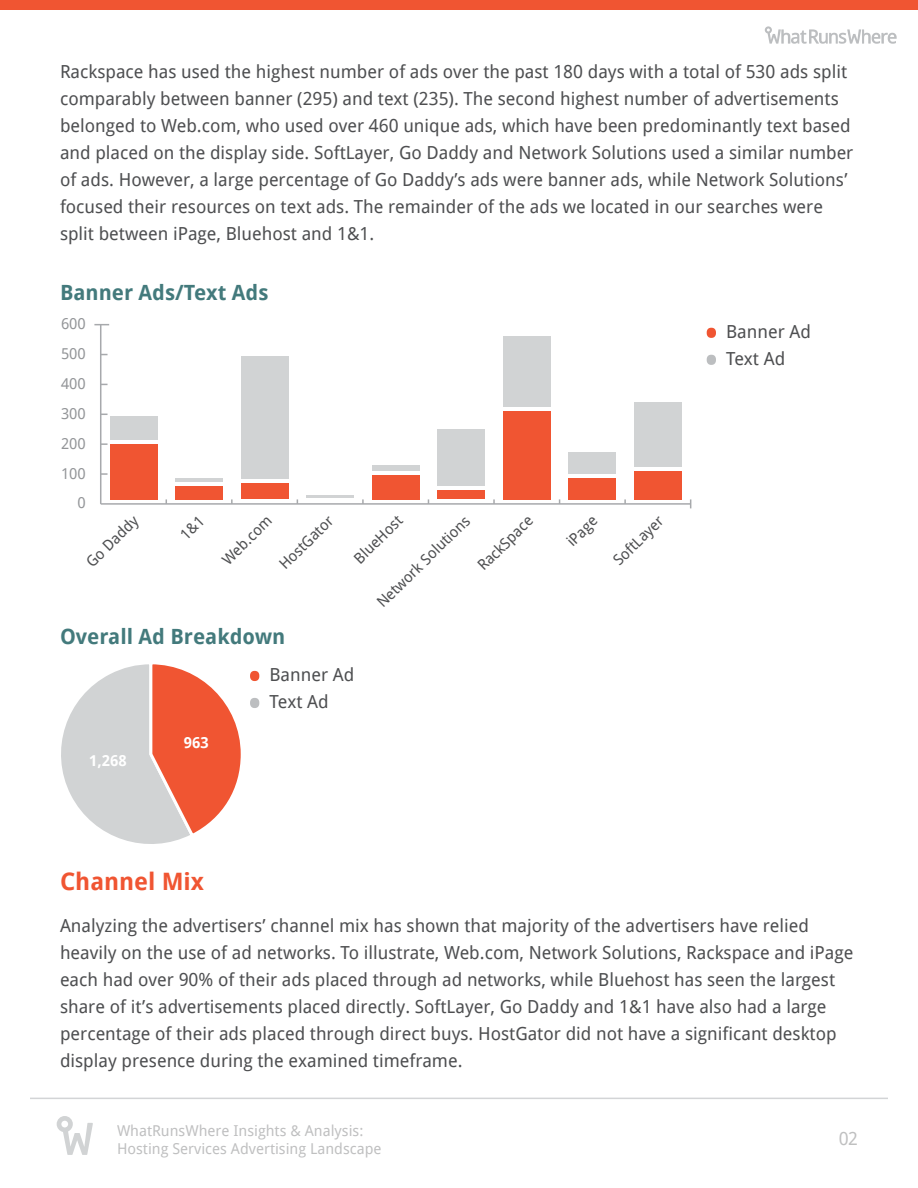
<style>
.page{position:relative;width:918px;height:1188px;background:#fff}
.page>*{position:absolute;margin:0;border:0;box-sizing:border-box;transform-origin:0 0}
.t1{font:75px "Droid Sans";color:#f05532}
.t2{font:75px "Droid Sans";color:#bcbec0}
.t3{font:700 24px "Droid Sans";color:#f05532}
.t4{font:700 21px "Droid Sans";color:#437a7c}
.t5{font:18px/27px "Droid Sans";color:#4e4f51}
.t6{font:18px "Droid Sans";color:rgb(78 79 81/.6)}
.t7{font:15px "Droid Sans";color:#4e4f51}
.t8{font:15px/18px "Droid Sans";color:rgb(78 79 81/.6)}
.t9{font:15px "Droid Sans";color:#939598}
.t10{font:700 15px "Droid Sans";color:#fff}
</style>
<div class="page">
<hr style="left:30px;top:1098px;width:858px;height:1px;background:#d3d4d6">
<hr style="left:101px;top:503px;width:590px;height:2px;background:#a7a9ac">
<hr style="left:100px;top:325px;width:1px;height:179px;background:#a7a9ac">
<svg style="left:101px;top:473px;width:7px;height:2px"></svg>
<svg style="left:101px;top:443px;width:7px;height:2px"></svg>
<svg style="left:94px;top:324px;width:15px;height:1px"></svg>
<div style="left:110px;top:416px;width:47px;height:23px;background:#d1d3d4"></div>
<hr style="left:175px;top:478px;width:48px;height:3px;background:#d1d3d4">
<div style="left:241px;top:357px;width:47px;height:122px;background:#d1d3d4"></div>
<hr style="left:307px;top:495px;width:47px;height:3px;background:#d1d3d4">
<div style="left:372px;top:465px;width:47px;height:5px;background:#d1d3d4"></div>
<div style="left:438px;top:430px;width:47px;height:56px;background:#d1d3d4"></div>
<div style="left:503px;top:336px;width:47px;height:70px;background:#d1d3d4"></div>
<div style="left:569px;top:452px;width:47px;height:22px;background:#d1d3d4"></div>
<div style="left:634px;top:402px;width:48px;height:65px;background:#d1d3d4"></div>
<div style="left:110px;top:444px;width:47px;height:55px;background:#f05532"></div>
<div style="left:175px;top:486px;width:48px;height:13px;background:#f05532"></div>
<div style="left:241px;top:484px;width:47px;height:15px;background:#f05532"></div>
<div style="left:372px;top:475px;width:47px;height:24px;background:#f05532"></div>
<div style="left:438px;top:490px;width:47px;height:9px;background:#f05532"></div>
<div style="left:503px;top:411px;width:47px;height:88px;background:#f05532"></div>
<div style="left:569px;top:478px;width:47px;height:21px;background:#f05532"></div>
<div style="left:634px;top:471px;width:48px;height:28px;background:#f05532"></div>
<svg style="left:61px;top:664px;width:180px;height:180px"></svg>
<svg style="left:57px;top:1116px;width:36px;height:39px"></svg>
<div style="left:0;top:0;width:918px;height:10px;background:#f05532"></div>
<svg style="left:765px;top:26px;width:132px;height:18px"></svg>
<p class="t5" style="left:60px;top:58px;width:795px">Rackspace has used the highest number of ads over the past 180 days with a total of 530 ads split comparably between banner (295) and text (235). The second highest number of advertisements belonged to Web.com, who used over 460 unique ads, which have been predominantly text based and placed on the display side. SoftLayer, Go Daddy and Network Solutions used a similar number of ads. However, a large percentage of Go Daddy’s ads were banner ads, while Network Solutions’ focused their resources on text ads. The remainder of the ads we located in our searches were split between iPage, Bluehost and 1&amp;1.</p>
<p class="t4" style="left:60px;top:280px;width:210px">Banner Ads/Text Ads</p>
<h1 class="t1" style="left:701px;top:289px;width:22px">·</h1>
<p class="t5" style="left:726px;top:319px;width:86px">Banner Ad</p>
<h1 class="t2" style="left:701px;top:316px;width:22px">·</h1>
<p class="t5" style="left:726px;top:346px;width:61px">Text Ad</p>
<p class="t9" style="left:61px;top:315px;width:26px">600</p>
<p class="t9" style="left:61px;top:345px;width:26px">500</p>
<p class="t9" style="left:61px;top:375px;width:26px">400</p>
<p class="t9" style="left:61px;top:405px;width:26px">300</p>
<p class="t9" style="left:61px;top:435px;width:26px">200</p>
<p class="t9" style="left:61px;top:465px;width:26px">100</p>
<p class="t9" style="left:78px;top:494px;width:10px">0</p>
<p class="t7" style="left:83px;top:558px;width:68px;rotate:-44deg">Go Daddy</p>
<p class="t7" style="left:218px;top:556px;width:64px;rotate:-44deg">Web.com</p>
<p class="t7" style="left:276px;top:560px;width:71px;rotate:-44deg">HostGator</p>
<p class="t7" style="left:350px;top:554px;width:63px;rotate:-44deg">BlueHost</p>
<p class="t7" style="left:373px;top:598px;width:125px;rotate:-44deg">Network Solutions</p>
<p class="t7" style="left:474px;top:561px;width:72px;rotate:-44deg">RackSpace</p>
<p class="t7" style="left:563px;top:537px;width:38px;rotate:-44deg">iPage</p>
<p class="t7" style="left:610px;top:556px;width:65px;rotate:-44deg">SoftLayer</p>
<p class="t4" style="left:60px;top:625px;width:227px">Overall Ad Breakdown</p>
<h1 class="t1" style="left:245px;top:633px;width:22px">·</h1>
<p class="t5" style="left:269px;top:662px;width:86px">Banner Ad</p>
<h1 class="t2" style="left:245px;top:660px;width:22px">·</h1>
<p class="t5" style="left:269px;top:689px;width:61px">Text Ad</p>
<p class="t10" style="left:184px;top:734px;width:26px">963</p>
<p class="t10" style="left:89px;top:752px;width:39px">1,268</p>
<h2 class="t3" style="left:60px;top:867px;width:146px">Channel Mix</h2>
<p class="t5" style="left:60px;top:912px;width:795px">Analyzing the advertisers’ channel mix has shown that majority of the advertisers have relied heavily on the use of ad networks. To illustrate, Web.com, Network Solutions, Rackspace and iPage each had over 90% of their ads placed through ad networks, while Bluehost has seen the largest share of it’s advertisements placed directly. SoftLayer, Go Daddy and 1&amp;1 have also had a large percentage of their ads placed through direct buys. HostGator did not have a significant desktop display presence during the examined timeframe.</p>
<p class="t8" style="left:117px;top:1122px;width:266px">WhatRunsWhere Insights &amp; Analysis:<br>Hosting Services Advertising Landscape</p>
<p class="t6" style="left:838px;top:1128px;width:21px">02</p>
</div>
